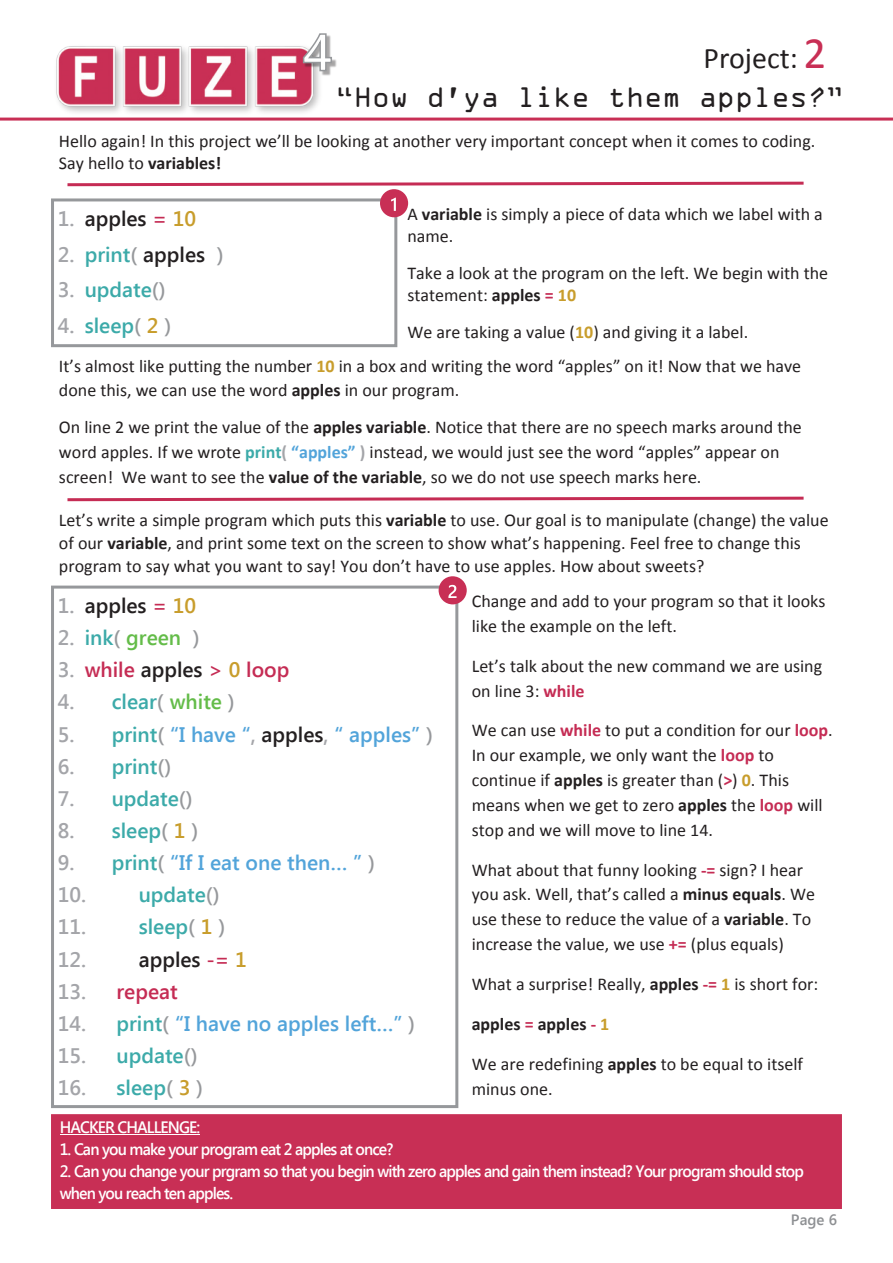
<style>
.page{position:relative;width:893px;height:1263px;background:#fff}
.page>*{position:absolute;margin:0;border:0;box-sizing:border-box;transform-origin:0 0}
.t1{font:30px "OCRA Extended";color:#231f20}
.t2{font:30px "Calibri";color:#231f20}
.t3{font:600 21px "Segoe UI";color:#3caaa9}
.t4{font:600 21px/32.1px "Segoe UI";color:#52a4da}
.t5{font:600 21px "Segoe UI";color:#231f20}
.t6{font:600 21px "Segoe UI";color:#c52c54}
.t7{font:600 21px "Segoe UI";color:#64bc49}
.t8{font:600 21px "Segoe UI";color:#a4a5a9}
.t9{font:18px/24.9px "Calibri";color:#231f20}
.t10{font:700 18px "Calibri";color:#231f20}
.t11{font:600 16.5px/21.9px "Segoe UI";letter-spacing:-.055em;color:#fff;scale:.96 1}
.t12{font:600 15px "Segoe UI";color:#8e9093}
.s1{font-size:45px;color:#c82f55}
.s2{font-weight:700}
.s3{font-weight:700;color:#c52c54}
.s4{font-weight:700;color:#c89d2c}
.s5{font-weight:700;color:#3caaa9}
.s6{font-weight:700;color:#a4a5a9}
.s7{font-weight:700;color:#52a4da}
.s8{color:#a4a5a9}
.s9{color:#c52c54}
.s10{color:#c89d2c}
.s11{color:#3caaa9}
.s12{color:#96989b}
.s13{color:#231f20}
.s14{color:#64bc49}
</style>
<div class="page">
<hr style="left:0;top:118px;width:893px;height:3px;background:#c82f55">
<img style="left:51px;top:46px;width:274px;height:72px">
<div style="left:53px;top:1116px;width:787px;height:91px;background:#c82f55"></div>
<div style="left:51px;top:1114px;width:791px;height:95px;border:3px solid #c82f55"></div>
<hr style="left:60px;top:1134px;width:140px;height:1px;background:#fff">
<div style="left:51px;top:198px;width:346px;height:149px;border:3px solid #96989b"></div>
<svg style="left:67px;top:181px;width:737px;height:6px"></svg>
<svg style="left:67px;top:496px;width:737px;height:6px"></svg>
<div style="left:51px;top:586px;width:407px;height:522px;border:3px solid #96989b"></div>
<div style="left:380px;top:189px;width:28px;height:28px;background:#c82f55;border-radius:50%"></div>
<svg style="left:391px;top:198px;width:5px;height:13px"></svg>
<div style="left:439px;top:576px;width:28px;height:28px;background:#c82f55;border-radius:50%"></div>
<svg style="left:448px;top:585px;width:9px;height:13px"></svg>
<img style="left:303px;top:59px;width:34px;height:18px">
<svg style="left:302px;top:33px;width:31px;height:39px"></svg>
<h1 class="t2" style="left:703px;top:45px;width:124px">Project: <span class="s1">2</span></h1>
<h1 class="t1" style="left:336px;top:88px;width:510px">“How d'ya like them apples?”</h1>
<p class="t9" style="left:59px;top:132px;width:758px;line-height:21.8px">Hello again! In this project we’ll be looking at another very important concept when it comes to coding.<br>Say hello to <span class="s2">variables!</span></p>
<p class="t9" style="left:407px;top:205px;width:417px;line-height:22px">A <span class="s2">variable</span> is simply a piece of data which we label with a name.</p>
<p class="t9" style="left:407px;top:264px;width:422px;line-height:22px">Take a look at the program on the left. We begin with the statement: <span class="s2">apples</span> <span class="s3">=</span> <span class="s4">10</span></p>
<p class="t9" style="left:59px;top:317px;width:744px;line-height:33.6px;text-indent:348px">We are taking a value (<span class="s4">10</span>) and giving it a label.<br>It’s almost like putting the number <span class="s4">10</span> in a box and writing the word “apples” on it! Now that we have</p>
<p class="t9" style="left:59px;top:373px;width:744px;line-height:36.9px">done this, we can use the word <span class="s2">apples</span> in our program.<br>On line 2 we print the value of the <span class="s2">apples variable</span>. Notice that there are no speech marks around the</p>
<p class="t9" style="left:59px;top:441px;width:722px">word apples. If we wrote <span class="s5">print</span><span class="s6">(</span> <span class="s7">“apples”</span> <span class="s6">)</span> instead, we would just see the word “apples” appear on screen! We want to see the <span class="s2">value of the variable</span>, so we do not use speech marks here.</p>
<p class="t9" style="left:59px;top:510px;width:771px;line-height:23.2px">Let’s write a simple program which puts this <span class="s2">variable</span> to use. Our goal is to manipulate (change) the value of our <span class="s2">variable</span>, and print some text on the screen to show what’s happening. Feel free to change this program to say what you want to say! You don’t have to use apples. How about sweets?</p>
<p class="t5" style="left:58px;top:598px;width:140px"><span class="s8">1.</span> apples <span class="s9">=</span> <span class="s10">10</span></p>
<p class="t7" style="left:58px;top:630px;width:144px"><span class="s8">2.</span> <span class="s11">ink</span><span class="s12">(</span> green <span class="s12">)</span></p>
<p class="t6" style="left:58px;top:662px;width:233px"><span class="s8">3.</span> while <span class="s13">apples</span> &gt; <span class="s10">0</span> loop</p>
<p class="t3" style="left:58px;top:694px;width:179px"><span class="s8">4.</span> clear<span class="s12">(</span> <span class="s14">white</span> <span class="s12">)</span></p>
<p class="t4" style="left:58px;top:720px;width:377px"><span class="s8">5.</span> <span class="s11">print</span><span class="s12">(</span> “I have “<span class="s8">,</span> <span class="s13">apples</span><span class="s8">,</span> “ apples” <span class="s12">)</span></p>
<p class="t3" style="left:58px;top:758px;width:115px"><span class="s8">6.</span> print<span class="s12">()</span></p>
<p class="t3" style="left:58px;top:790px;width:137px"><span class="s8">7.</span> update<span class="s12">()</span></p>
<p class="t3" style="left:58px;top:823px;width:142px"><span class="s8">8.</span> sleep<span class="s12">(</span> <span class="s10">1</span> <span class="s12">)</span></p>
<p class="t4" style="left:58px;top:849px;width:319px"><span class="s8">9.</span> <span class="s11">print</span><span class="s12">(</span> “If I eat one then… ” <span class="s12">)<br></span><span class="s8">10.</span></p>
<p class="t5" style="left:58px;top:211px;width:140px"><span class="s8">1.</span> apples <span class="s9">=</span> <span class="s10">10</span></p>
<p class="t5" style="left:58px;top:246px;width:168px"><span class="s8">2.</span> <span class="s11">print</span><span class="s12">(</span> apples <span class="s12">)</span></p>
<p class="t3" style="left:58px;top:282px;width:110px"><span class="s8">3.</span> update<span class="s12">()</span></p>
<p class="t3" style="left:58px;top:318px;width:115px"><span class="s8">4.</span> sleep<span class="s12">(</span> <span class="s10">2</span> <span class="s12">)</span></p>
<p class="t9" style="left:472px;top:590px;width:355px">Change and add to your program so that it looks like the example on the left.</p>
<p class="t9" style="left:472px;top:655px;width:352px">Let’s talk about the new command we are using on line 3: <span class="s3">while</span></p>
<p class="t9" style="left:472px;top:719px;width:362px">We can use <span class="s3">while</span> to put a condition for our <span class="s3">loop</span>.<br>In our example, we only want the <span class="s3">loop</span> to continue if <span class="s2">apples</span> is greater than (<span class="s3">&gt;</span>) <span class="s4">0</span>. This means when we get to zero <span class="s2">apples</span> the <span class="s3">loop</span> will stop and we will move to line 14.</p>
<p class="t9" style="left:472px;top:859px;width:345px">What about that funny looking <span class="s3">-=</span> sign? I hear you ask. Well, that’s called a <span class="s2">minus equals</span>. We use these to reduce the value of a <span class="s2">variable</span>. To increase the value, we use <span class="s3">+=</span> (plus equals)</p>
<p class="t9" style="left:472px;top:973px;width:348px">What a surprise! Really, <span class="s2">apples</span> <span class="s3">-=</span> <span class="s4">1</span> is short for:</p>
<p class="t10" style="left:472px;top:1016px;width:139px">apples <span class="s9">=</span> apples <span class="s9">-</span> <span class="s10">1</span></p>
<p class="t9" style="left:472px;top:1053px;width:333px">We are redefining <span class="s2">apples</span> to be equal to itself minus one.</p>
<p class="t3" style="left:139px;top:887px;width:83px">update<span class="s12">()</span></p>
<p class="t8" style="left:58px;top:919px;width:30px">11.</p>
<p class="t3" style="left:139px;top:919px;width:88px">sleep<span class="s12">(</span> <span class="s10">1</span> <span class="s12">)</span></p>
<p class="t8" style="left:58px;top:951px;width:30px">12.</p>
<p class="t5" style="left:139px;top:951px;width:110px">apples <span class="s9">-=</span> <span class="s10">1</span></p>
<p class="t6" style="left:58px;top:983px;width:122px"><span class="s8">13.</span> repeat</p>
<p class="t4" style="left:58px;top:1009px;width:359px"><span class="s8">14.</span> <span class="s11">print</span><span class="s12">(</span> “I have no apples left…” <span class="s12">)</span></p>
<p class="t3" style="left:58px;top:1048px;width:142px"><span class="s8">15.</span> update<span class="s12">()</span></p>
<p class="t3" style="left:58px;top:1080px;width:147px"><span class="s8">16.</span> sleep<span class="s12">(</span> <span class="s10">3</span> <span class="s12">)</span></p>
<p class="t11" style="left:60px;top:1118px;width:148px">HACKER CHALLENGE:</p>
<p class="t11" style="left:60px;top:1140px;width:349px">1. Can you make your program eat 2 apples at once?</p>
<p class="t11" style="left:60px;top:1162px;width:777px">2. Can you change your prgram so that you begin with zero apples and gain them instead? Your program should stop when you reach ten apples.</p>
<p class="t12" style="left:791px;top:1214px;width:48px">Page 6</p>
</div>
